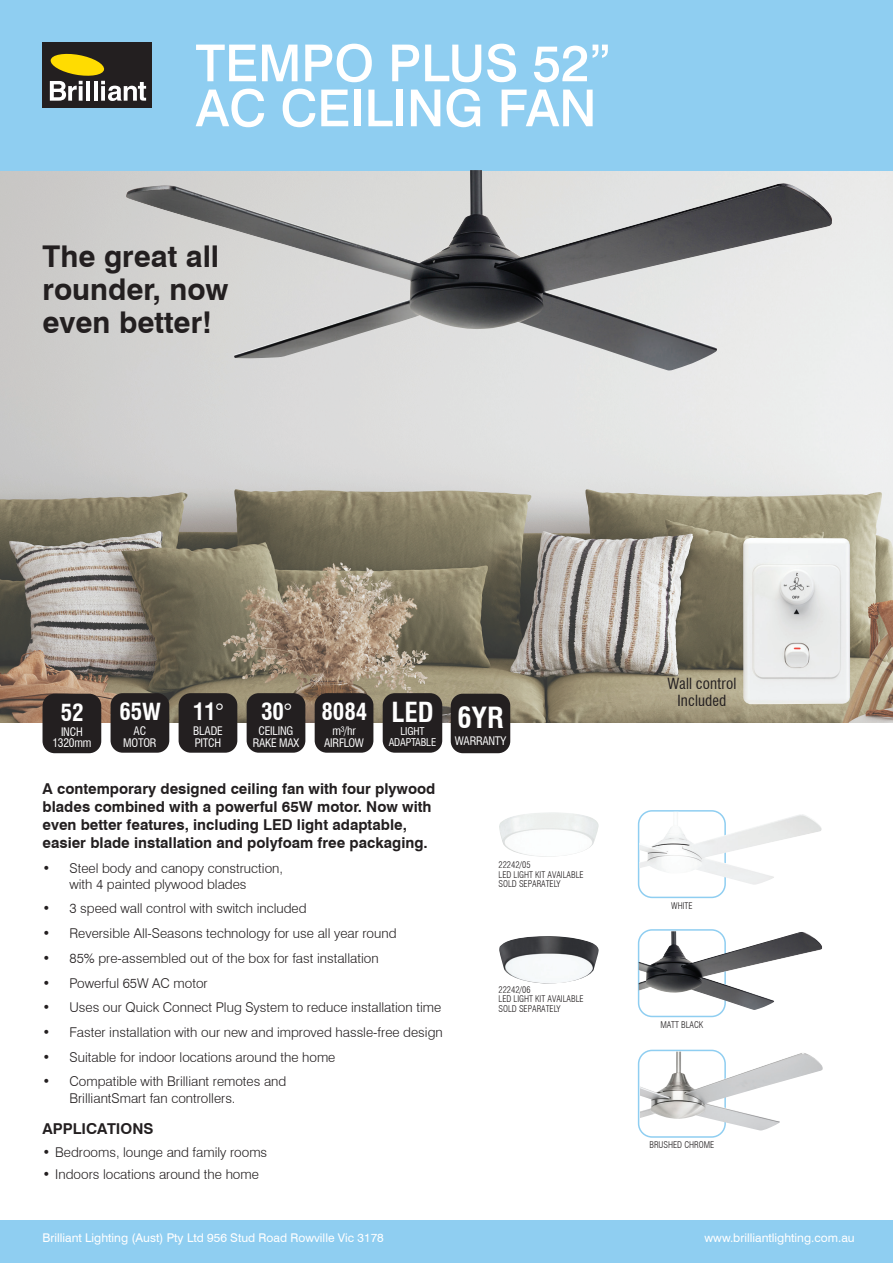
<style>
.page{position:relative;width:893px;height:1263px;background:#fff}
.page>*{position:absolute;margin:0;border:0;box-sizing:border-box;transform-origin:0 0}
.t1{font:500 51px/45px "Swiss 721 BT";color:#fff}
.t2{font:700 30px/33px "Swiss 721 BT";color:#231f20}
.t3{font:700 condensed 28.5px "Swiss 721 BT";color:#fff}
.t4{font:700 condensed 27px "Swiss 721 BT";color:#fff}
.t5{font:700 condensed 22.95px "Swiss 721 BT";letter-spacing:-.005em;color:#fff}
.t6{font:700 15px/18px "Swiss 721 BT";color:#231f20}
.t7{font:condensed 15px/17.1px "Swiss 721 BT";letter-spacing:.01em;color:#231f20;text-align:center}
.t8{font:300 13.5px/16.2px "Swiss 721 BT";color:#231f20}
.t9{font:12px "Swiss 721 BT";color:#fff}
.t10{font:condensed 11.55px/11.6px "Swiss 721 BT";letter-spacing:-.02em;color:#fff;text-align:center}
.t11{font:condensed 10.5px/11.6px "Swiss 721 BT";letter-spacing:-.02em;color:#fff;text-align:center}
.t12{font:300 condensed 9px/9.6px "Swiss 721 BT";color:#231f20}
.s1{font-weight:400}
</style>
<div class="page">
<img style="left:0;top:170px;width:893px;height:553px">
<div style="left:0;top:0;width:893px;height:170px;background:#8fcef1"></div>
<div style="left:451px;top:694px;width:59px;height:59px;background:#231f20;border-radius:12px"></div>
<div style="left:0;top:1220px;width:893px;height:43px;background:#8fcef1"></div>
<div style="left:179px;top:693px;width:58px;height:60px;background:#231f20;border-radius:12px"></div>
<div style="left:247px;top:693px;width:58px;height:60px;background:#231f20;border-radius:12px"></div>
<div style="left:315px;top:693px;width:58px;height:60px;background:#231f20;border-radius:12px"></div>
<div style="left:111px;top:693px;width:58px;height:60px;background:#231f20;border-radius:12px"></div>
<div style="left:43px;top:694px;width:58px;height:59px;background:#231f20;border-radius:12px"></div>
<div style="left:43px;top:43px;width:108px;height:65px;background:#231f20"></div>
<svg style="left:50px;top:53px;width:96px;height:48px"></svg>
<div style="left:638px;top:810px;width:88px;height:88px;border:2px solid #8fcef1;border-radius:14px"></div>
<div style="left:638px;top:929px;width:88px;height:88px;border:2px solid #8fcef1;border-radius:14px"></div>
<div style="left:638px;top:1050px;width:88px;height:88px;border:2px solid #8fcef1;border-radius:14px"></div>
<img style="left:639px;top:812px;width:183px;height:73px">
<img style="left:639px;top:931px;width:183px;height:79px">
<img style="left:640px;top:1052px;width:183px;height:78px">
<img style="left:126px;top:170px;width:706px;height:200px">
<div style="left:383px;top:693px;width:59px;height:60px;background:#231f20;border-radius:12px"></div>
<img style="left:499px;top:812px;width:100px;height:45px">
<img style="left:499px;top:936px;width:100px;height:48px">
<img style="left:743px;top:538px;width:107px;height:166px">
<h1 class="t1" style="left:196px;top:40px;width:417px">TEMPO PLUS 52”<br>AC CEILING FAN</h1>
<h2 class="t2" style="left:43px;top:240px;width:188px">The great all rounder, now even better!</h2>
<h3 class="t5" style="left:61px;top:699px;width:24px">52</h3>
<p class="t10" style="left:52px;top:726px;width:40px">INCH<br>1320mm</p>
<h3 class="t5" style="left:120px;top:698px;width:43px">65W</h3>
<p class="t10" style="left:123px;top:725px;width:35px">AC<br>MOTOR</p>
<h3 class="t5" style="left:193px;top:698px;width:32px">11<span class="s1">°</span></h3>
<p class="t10" style="left:193px;top:725px;width:31px;text-align:left">BLADE<br>PITCH</p>
<h3 class="t5" style="left:261px;top:698px;width:32px">30<span class="s1">°</span></h3>
<p class="t10" style="left:253px;top:725px;width:48px">CEILING<br>RAKE MAX</p>
<h3 class="t5" style="left:321px;top:698px;width:48px">8084</h3>
<p class="t10" style="left:324px;top:725px;width:41px">m³/hr<br>AIRFLOW</p>
<h3 class="t4" style="left:391px;top:696px;width:44px">LED</h3>
<p class="t11" style="left:389px;top:725px;width:49px">LIGHT<br>ADAPTABLE</p>
<h3 class="t3" style="left:457px;top:701px;width:48px">6YR</h3>
<p class="t10" style="left:455px;top:735px;width:53px">WARRANTY</p>
<p class="t6" style="left:43px;top:779px;width:394px">A contemporary designed ceiling fan with four plywood blades combined with a powerful 65W motor. Now with even better features, including LED light adaptable, easier blade installation and polyfoam free packaging.</p>
<p class="t8" style="left:70px;top:859px;width:215px;text-indent:-27px">• Steel body and canopy construction, with 4 painted plywood blades</p>
<p class="t8" style="left:43px;top:900px;width:266px">• 3 speed wall control with switch included</p>
<p class="t8" style="left:43px;top:925px;width:356px">• Reversible All-Seasons technology for use all year round</p>
<p class="t8" style="left:43px;top:950px;width:338px">• 85% pre-assembled out of the box for fast installation</p>
<p class="t8" style="left:43px;top:974px;width:167px">• Powerful 65W AC motor</p>
<p class="t8" style="left:43px;top:999px;width:400px">• Uses our Quick Connect Plug System to reduce installation time</p>
<p class="t8" style="left:43px;top:1024px;width:402px">• Faster installation with our new and improved hassle-free design</p>
<p class="t8" style="left:43px;top:1049px;width:294px">• Suitable for indoor locations around the home</p>
<p class="t8" style="left:70px;top:1073px;width:218px;text-indent:-27px">• Compatible with Brilliant remotes and<br>BrilliantSmart fan controllers.</p>
<p class="t6" style="left:43px;top:1119px;width:112px">APPLICATIONS</p>
<p class="t8" style="left:43px;top:1143px;width:226px">• Bedrooms, lounge and family rooms</p>
<p class="t8" style="left:43px;top:1166px;width:218px">• Indoors locations around the home</p>
<p class="t12" style="left:499px;top:860px;width:87px">22242/05<br>LED LIGHT KIT AVAILABLE<br>SOLD SEPARATELY</p>
<p class="t12" style="left:499px;top:984px;width:87px">22242/06<br>LED LIGHT KIT AVAILABLE<br>SOLD SEPARATELY</p>
<p class="t7" style="left:667px;top:675px;width:71px">Wall control<br>Included</p>
<p class="t12" style="left:671px;top:900px;width:23px">WHITE</p>
<p class="t12" style="left:660px;top:1019px;width:45px">MATT BLACK</p>
<p class="t12" style="left:649px;top:1140px;width:66px">BRUSHED CHROME</p>
<p class="t9" style="left:43px;top:1231px;width:343px">Brilliant Lighting (Aust) Pty Ltd 956 Stud Road Rowville Vic 3178</p>
<p class="t9" style="left:704px;top:1231px;width:152px">www.brilliantlighting.com.au</p>
</div>
